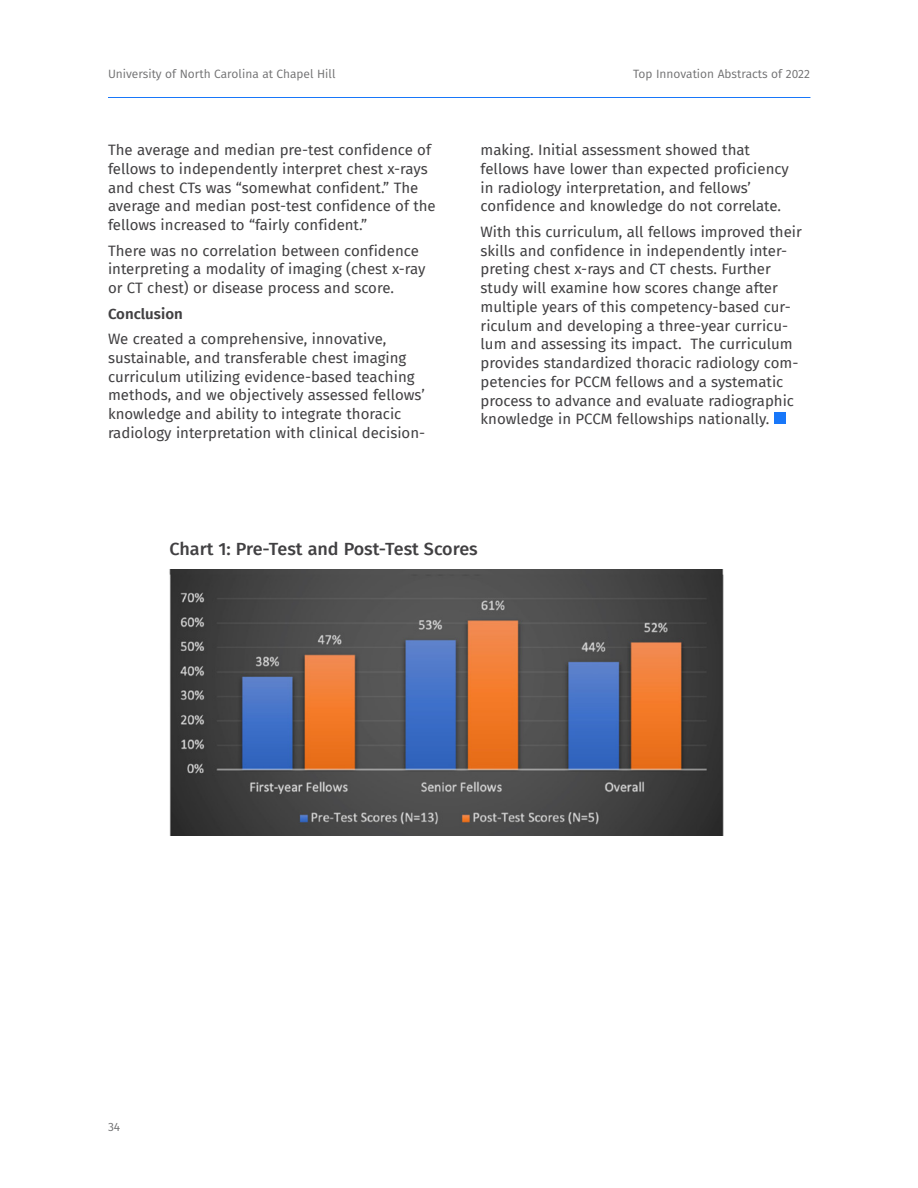
<style>
.page{position:relative;width:918px;height:1188px;background:#fff}
.page>*{position:absolute;margin:0;border:0;box-sizing:border-box;transform-origin:0 0}
.Body__Standard{font:500 17.7px "Fira Sans";color:#414042}
.Body__Standard-2{font:14.7px/18.8px "Fira Sans";color:#414042}
.Body__Standard-3{font:600 14.7px "Fira Sans";color:#414042}
.Body__Small_-_Sideba{font:12px "Fira Sans";color:#707071}
</style>
<div class="page">
<hr style="left:108px;top:97px;width:702px;height:1px;background:#1877f9">
<div style="left:774px;top:413px;width:12px;height:11px;background:#1877f9"></div>
<img style="left:169px;top:570px;width:554px;height:266px">
<p class="Body__Small_-_Sideba" style="left:108px;top:65px;width:229px">University of North Carolina at Chapel Hill</p>
<p class="Body__Small_-_Sideba" style="left:633px;top:65px;width:178px">Top Innovation Abstracts of 2022</p>
<p class="Body__Standard-2" style="left:108px;top:140px;width:329px">The average and median pre-test confidence of fellows to independently interpret chest x-rays and chest CTs was “somewhat confident.” The average and median post-test confidence of the fellows increased to “fairly confident.”</p>
<p class="Body__Standard-2" style="left:108px;top:241px;width:319px">There was no correlation between confidence interpreting a modality of imaging (chest x-ray or CT chest) or disease process and score.</p>
<p class="Body__Standard-3" style="left:108px;top:301px;width:76px">Conclusion</p>
<p class="Body__Standard-2" style="left:108px;top:329px;width:319px">We created a comprehensive, innovative, sustainable, and transferable chest imaging curriculum utilizing evidence-based teaching methods, and we objectively assessed fellows’ knowledge and ability to integrate thoracic radiology interpretation with clinical decision-</p>
<p class="Body__Standard-2" style="left:481px;top:140px;width:310px">making. Initial assessment showed that fellows have lower than expected proficiency in radiology interpretation, and fellows’ confidence and knowledge do not correlate.</p>
<p class="Body__Standard-2" style="left:481px;top:222px;width:323px">With this curriculum, all fellows improved their skills and confidence in independently inter&shy;preting chest x-rays and CT chests. Further study will examine how scores change after multiple years of this competency-based cur&shy;riculum and developing a three-year curricu&shy;lum and assessing its impact. The curriculum provides standardized thoracic radiology com&shy;petencies for PCCM fellows and a systematic process to advance and evaluate radiographic knowledge in PCCM fellowships nationally.</p>
<p class="Body__Standard" style="left:169px;top:534px;width:310px">Chart 1: Pre-Test and Post-Test Scores</p>
<p class="Body__Small_-_Sideba" style="left:108px;top:1118px;width:14px">34</p>
</div>
